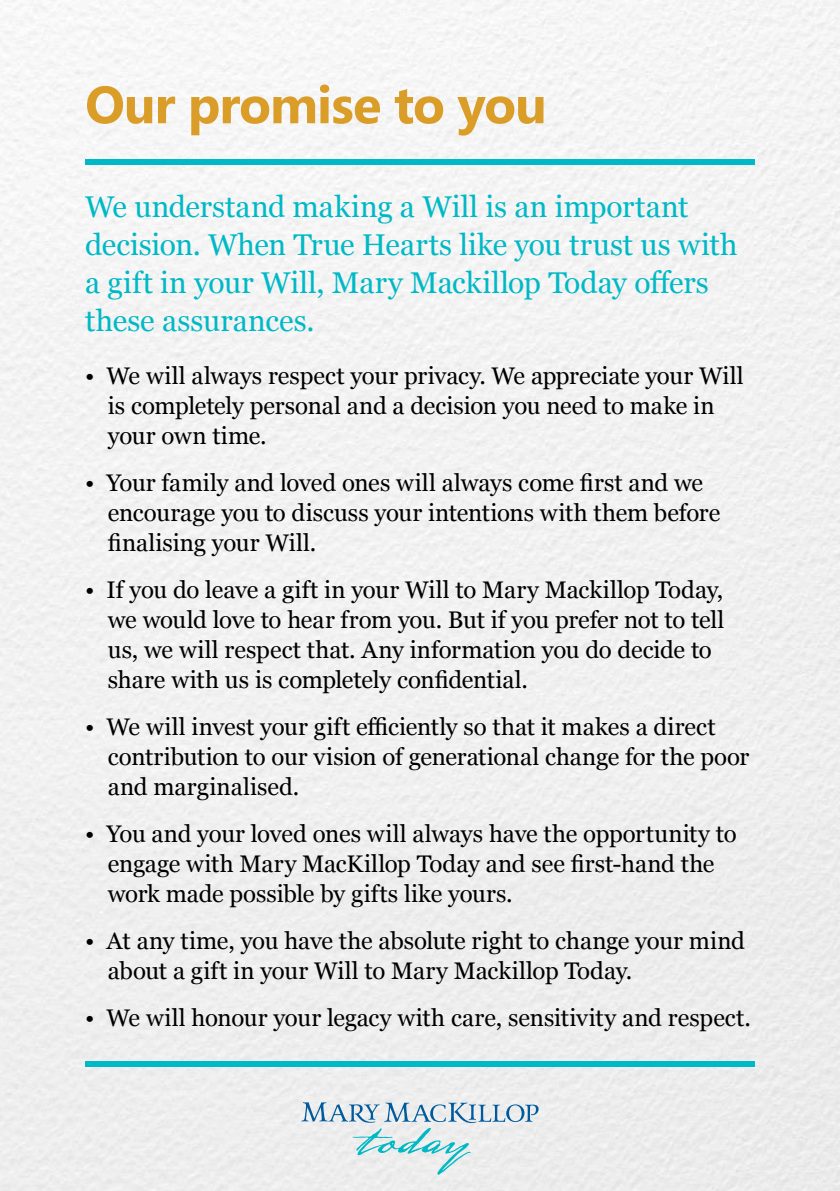
<style>
.page{position:relative;width:840px;height:1191px;background:#fff}
.page>*{position:absolute;margin:0;border:0;box-sizing:border-box;transform-origin:0 0}
.t1{font:700 52.4px "Segoe UI";letter-spacing:-.02em;color:#d99d28}
.t2{font:30px/38px "Georgia";color:#00b9c6}
.t3{font:24px/30px "Georgia";letter-spacing:-.005em;color:#000}
</style>
<div class="page">
<div style="left:0;top:0;width:839px;height:1191px;background:#f1f1f1"></div>
<div style="left:85px;top:159px;width:669px;height:6px;background:#00b9c6"></div>
<div style="left:85px;top:1061px;width:669px;height:6px;background:#00b9c6"></div>
<svg style="left:301px;top:1102px;width:237px;height:72px"></svg>
<h1 class="t1" style="left:85px;top:67px;width:463px">Our promise to you</h1>
<p class="t2" style="left:85px;top:186px;width:653px">We understand making a Will is an important decision. When True Hearts like you trust us with a gift in your Will, Mary Mackillop Today offers these assurances.</p>
<p class="t3" style="left:108px;top:359px;width:637px;text-indent:-23px">• We will always respect your privacy. We appreciate your Will is completely personal and a decision you need to make in your own time.</p>
<p class="t3" style="left:108px;top:466px;width:613px;text-indent:-23px">• Your family and loved ones will always come first and we encourage you to discuss your intentions with them before finalising your Will.</p>
<p class="t3" style="left:108px;top:573px;width:617px;text-indent:-23px">• If you do leave a gift in your Will to Mary Mackillop Today, we would love to hear from you. But if you prefer not to tell us, we will respect that. Any information you do decide to share with us is completely confidential.</p>
<p class="t3" style="left:108px;top:710px;width:642px;text-indent:-23px">• We will invest your gift efficiently so that it makes a direct contribution to our vision of generational change for the poor and marginalised.</p>
<p class="t3" style="left:108px;top:817px;width:630px;text-indent:-23px">• You and your loved ones will always have the opportunity to engage with Mary MacKillop Today and see first-hand the work made possible by gifts like yours.</p>
<p class="t3" style="left:108px;top:924px;width:638px;text-indent:-23px">• At any time, you have the absolute right to change your mind about a gift in your Will to Mary Mackillop Today.</p>
<p class="t3" style="left:85px;top:1001px;width:666px">• We will honour your legacy with care, sensitivity and respect.</p>
</div>
